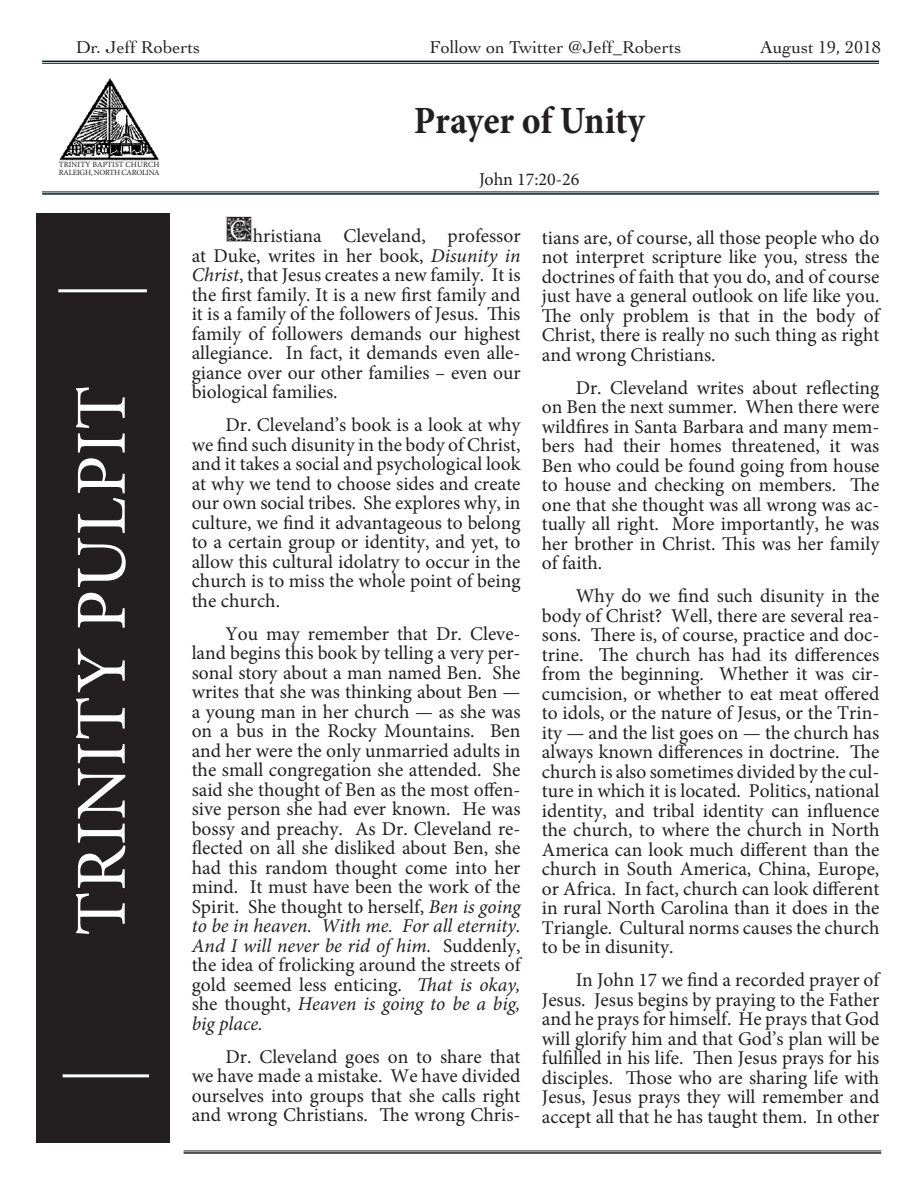
<style>
.page{position:relative;width:918px;height:1188px;background:#fff}
.page>*{position:absolute;margin:0;border:0;box-sizing:border-box;transform-origin:0 0}
.t1{font:72px "Minion Pro";letter-spacing:.01em;color:#fff}
.t2{font:700 condensed 39px "Minion Pro";letter-spacing:-.01em;color:#231f20}
.t3{font:19.5px/19.5px "Minion Pro";color:#231f20;text-align:justify}
.t4{font:18px "Cochin";color:#231f20}
.t5{font:18px "Minion Pro";color:#231f20}
.t6{font:7.95px "Minion Pro";letter-spacing:-.02em;color:#231f20}
.t7{font:7.95px "Minion Pro";letter-spacing:.01em;color:#231f20}
.s1{font-family:"Anabel";font-size:36px}
.s2{font-style:italic}
</style>
<div class="page">
<hr style="left:42px;top:61px;width:837px;height:1px;background:#072127">
<hr style="left:42px;top:63px;width:837px;height:1px;background:#072127">
<hr style="left:42px;top:192px;width:837px;height:1px;background:#072027">
<hr style="left:42px;top:193px;width:837px;height:2px;background:#072027">
<div style="left:37px;top:213px;width:133px;height:929px;background:#231f20"></div>
<hr style="left:58px;top:289px;width:89px;height:3px;background:#fff">
<hr style="left:63px;top:1074px;width:86px;height:3px;background:#fff">
<img style="left:59px;top:78px;width:100px;height:83px">
<hr style="left:184px;top:1151px;width:697px;height:1px;background:#231f20">
<hr style="left:184px;top:1152px;width:697px;height:2px;background:#231f20">
<p class="t4" style="left:76px;top:35px;width:126px">Dr. Jeff Roberts</p>
<p class="t4" style="left:430px;top:35px;width:253px">Follow on Twitter @Jeff_Roberts</p>
<p class="t7" style="left:59px;top:159px;width:102px">TRINITY BAPTIST CHURCH</p>
<p class="t6" style="left:59px;top:167px;width:102px">RALEIGH, NORTH CAROLINA</p>
<p class="t2" style="left:414px;top:94px;width:232px">Prayer of Unity</p>
<p class="t5" style="left:479px;top:168px;width:102px">John 17:20-26</p>
<p class="t4" style="left:760px;top:35px;width:123px">August 19, 2018</p>
<p class="t1" style="left:53px;top:936px;width:552px;rotate:-90deg">TRINITY PULPIT</p>
<p class="t3" style="left:192px;top:226px;width:330px;text-indent:34px"><span class="s1">C</span>hristiana Cleveland, professor at Duke, writes in her book, <span class="s2">Disunity in Christ</span>, that Jesus creates a new family. It is the first family. It is a new first family and it is a family of the followers of Jesus. This family of followers demands our highest allegiance. In fact, it demands even alle&shy;giance over our other families – even our biological families.</p>
<p class="t3" style="left:192px;top:415px;width:330px;text-indent:34px">Dr. Cleveland’s book is a look at why we find such disunity in the body of Christ, and it takes a social and psychological look at why we tend to choose sides and create our own social tribes. She explores why, in culture, we find it advantageous to belong to a certain group or identity, and yet, to allow this cultural idolatry to occur in the church is to miss the whole point of being the church.</p>
<p class="t3" style="left:192px;top:624px;width:330px;text-indent:34px">You may remember that Dr. Cleve&shy;land begins this book by telling a very per&shy;sonal story about a man named Ben. She writes that she was thinking about Ben — a young man in her church — as she was on a bus in the Rocky Mountains. Ben and her were the only unmarried adults in the small congregation she attended. She said she thought of Ben as the most offen&shy;sive person she had ever known. He was bossy and preachy. As Dr. Cleveland re&shy;flected on all she disliked about Ben, she had this random thought come into her mind. It must have been the work of the Spirit. She thought to herself, <span class="s2">Ben is going to be in heaven. With me. For all eternity.<br>And I will never be rid of him.</span> Suddenly, the idea of frolicking around the streets of gold seemed less enticing. <span class="s2">That is okay, </span>she thought, <span class="s2">Heaven is going to be a big, big place.</span></p>
<p class="t3" style="left:192px;top:1047px;width:330px;text-indent:34px">Dr. Cleveland goes on to share that we have made a mistake. We have divided ourselves into groups that she calls right and wrong Christians. The wrong Chris-</p>
<p class="t3" style="left:542px;top:228px;width:339px">tians are, of course, all those people who do not interpret scripture like you, stress the doctrines of faith that you do, and of course just have a general outlook on life like you.<br>The only problem is that in the body of Christ, there is really no such thing as right and wrong Christians.</p>
<p class="t3" style="left:542px;top:378px;width:339px;text-indent:34px">Dr. Cleveland writes about reflecting on Ben the next summer. When there were wildfires in Santa Barbara and many mem&shy;bers had their homes threatened, it was Ben who could be found going from house to house and checking on members. The one that she thought was all wrong was ac&shy;tually all right. More importantly, he was her brother in Christ. This was her family of faith.</p>
<p class="t3" style="left:542px;top:586px;width:339px;text-indent:34px">Why do we find such disunity in the body of Christ? Well, there are several rea&shy;sons. There is, of course, practice and doc&shy;trine. The church has had its differences from the beginning. Whether it was cir&shy;cumcision, or whether to eat meat offered to idols, or the nature of Jesus, or the Trin&shy;ity — and the list goes on — the church has always known differences in doctrine. The church is also sometimes divided by the cul&shy;ture in which it is located. Politics, national identity, and tribal identity can influence the church, to where the church in North America can look much different than the church in South America, China, Europe, or Africa. In fact, church can look different in rural North Carolina than it does in the Triangle. Cultural norms causes the church to be in disunity.</p>
<p class="t3" style="left:542px;top:970px;width:339px;text-indent:34px">In John 17 we find a recorded prayer of Jesus. Jesus begins by praying to the Father and he prays for himself. He prays that God will glorify him and that God’s plan will be fulfilled in his life. Then Jesus prays for his disciples. Those who are sharing life with Jesus, Jesus prays they will remember and accept all that he has taught them. In other</p>
</div>
